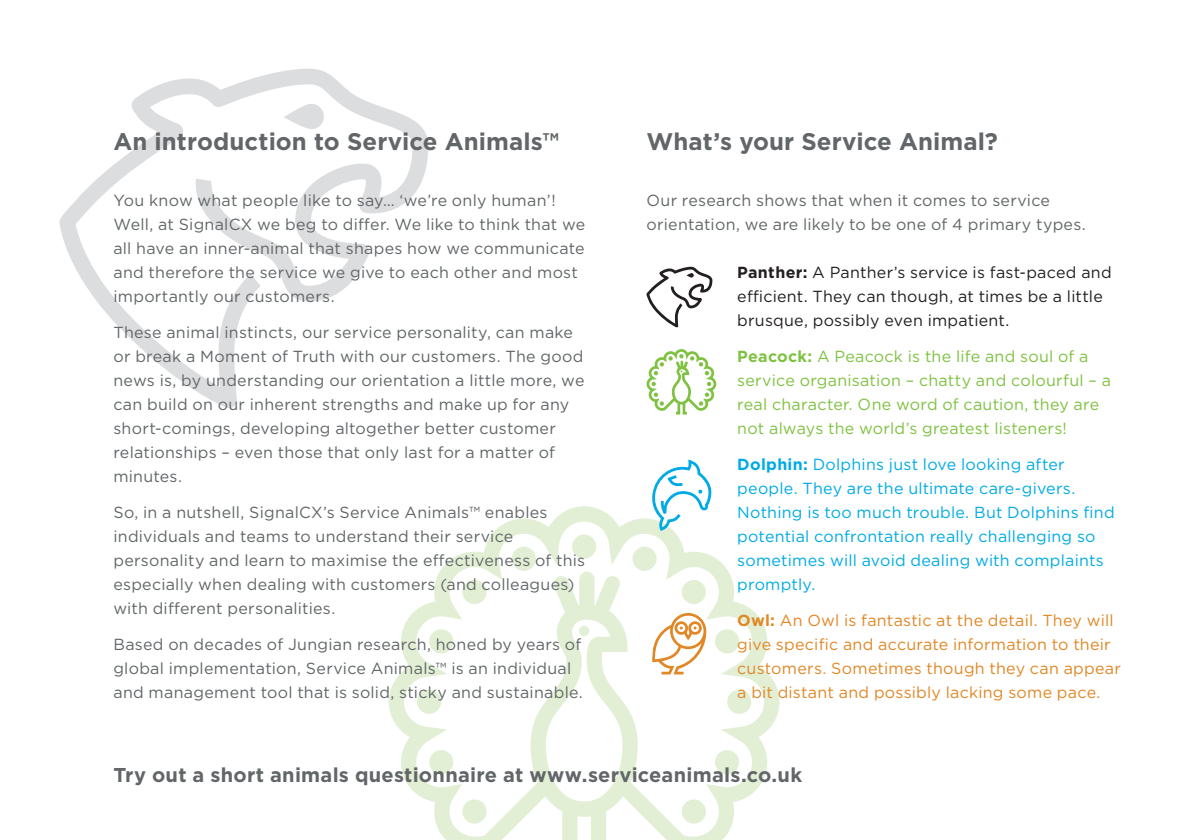
<style>
.page{position:relative;width:1191px;height:840px;background:#fff}
.page>*{position:absolute;margin:0;border:0;box-sizing:border-box;transform-origin:0 0}
.t1{font:700 24px "Gotham";letter-spacing:.005em;color:#626668}
.t2{font:700 20px "Gotham";letter-spacing:.01em;color:#626668}
.t3{font:16px/24px "Gotham";letter-spacing:.015em;color:#626668}
.t4{font:16px/24px "Gotham";letter-spacing:.015em;color:#00abe5}
.t5{font:16px/24px "Gotham";letter-spacing:.015em;color:#e18725}
.t6{font:16px/24px "Gotham";letter-spacing:.015em;color:#7fc241}
.t7{font:16px/24px "Gotham";letter-spacing:.015em;color:#231f20}
.s1{font-weight:700}
</style>
<div class="page">
<svg style="left:389px;top:506px;width:390px;height:333px"></svg>
<div style="left:462px;top:579px;width:24px;height:24px;background:#e2efd4;border-radius:50%"></div>
<div style="left:512px;top:546px;width:24px;height:24px;background:#e2efd4;border-radius:50%"></div>
<div style="left:572px;top:534px;width:24px;height:24px;background:#e2efd4;border-radius:50%"></div>
<div style="left:632px;top:546px;width:24px;height:24px;background:#e2efd4;border-radius:50%"></div>
<div style="left:682px;top:579px;width:24px;height:24px;background:#e2efd4;border-radius:50%"></div>
<div style="left:715px;top:629px;width:24px;height:24px;background:#e2efd4;border-radius:50%"></div>
<div style="left:727px;top:689px;width:24px;height:24px;background:#e2efd4;border-radius:50%"></div>
<div style="left:715px;top:749px;width:24px;height:24px;background:#e2efd4;border-radius:50%"></div>
<div style="left:682px;top:799px;width:24px;height:24px;background:#e2efd4;border-radius:50%"></div>
<div style="left:429px;top:629px;width:24px;height:24px;background:#e2efd4;border-radius:50%"></div>
<div style="left:417px;top:689px;width:24px;height:24px;background:#e2efd4;border-radius:50%"></div>
<div style="left:429px;top:749px;width:24px;height:24px;background:#e2efd4;border-radius:50%"></div>
<div style="left:462px;top:799px;width:24px;height:24px;background:#e2efd4;border-radius:50%"></div>
<div style="left:579px;top:625px;width:10px;height:11px;background:#e2efd4;border-radius:50%"></div>
<svg style="left:59px;top:69px;width:369px;height:339px"></svg>
<svg style="left:646px;top:266px;width:66px;height:61px"></svg>
<svg style="left:646px;top:349px;width:70px;height:65px"></svg>
<svg style="left:652px;top:459px;width:59px;height:71px"></svg>
<svg style="left:652px;top:612px;width:54px;height:62px"></svg>
<h1 class="t1" style="left:113px;top:125px;width:447px">An introduction to Service Animals™</h1>
<h1 class="t1" style="left:646px;top:125px;width:353px">What’s your Service Animal?</h1>
<p class="t3" style="left:113px;top:188px;width:473px">You know what people like to say… ‘we’re only human’!<br>Well, at SignalCX we beg to differ. We like to think that we all have an inner-animal that shapes how we communicate and therefore the service we give to each other and most importantly our customers.</p>
<p class="t3" style="left:113px;top:320px;width:472px">These animal instincts, our service personality, can make or break a Moment of Truth with our customers. The good news is, by understanding our orientation a little more, we can build on our inherent strengths and make up for any short-comings, developing altogether better customer relationships – even those that only last for a matter of minutes.</p>
<p class="t3" style="left:113px;top:500px;width:473px">So, in a nutshell, SignalCX’s Service Animals™ enables individuals and teams to understand their service personality and learn to maximise the effectiveness of this especially when dealing with customers (and colleagues) with different personalities.</p>
<p class="t3" style="left:113px;top:632px;width:471px">Based on decades of Jungian research, honed by years of global implementation, Service Animals™ is an individual and management tool that is solid, sticky and sustainable.</p>
<p class="t3" style="left:646px;top:188px;width:441px">Our research shows that when it comes to service orientation, we are likely to be one of 4 primary types.</p>
<p class="t7" style="left:737px;top:260px;width:376px"><span class="s1">Panther:</span> A Panther’s service is fast-paced and efficient. They can though, at times be a little brusque, possibly even impatient.</p>
<p class="t6" style="left:737px;top:344px;width:375px"><span class="s1">Peacock:</span> A Peacock is the life and soul of a service organisation – chatty and colourful – a real character. One word of caution, they are not always the world’s greatest listeners!</p>
<p class="t4" style="left:737px;top:452px;width:379px"><span class="s1">Dolphin:</span> Dolphins just love looking after people. They are the ultimate care-givers.<br>Nothing is too much trouble. But Dolphins find potential confrontation really challenging so sometimes will avoid dealing with complaints promptly.</p>
<p class="t5" style="left:737px;top:608px;width:385px"><span class="s1">Owl:</span> An Owl is fantastic at the detail. They will give specific and accurate information to their customers. Sometimes though they can appear a bit distant and possibly lacking some pace.</p>
<p class="t2" style="left:113px;top:761px;width:690px">Try out a short animals questionnaire at www.serviceanimals.co.uk</p>
</div>
